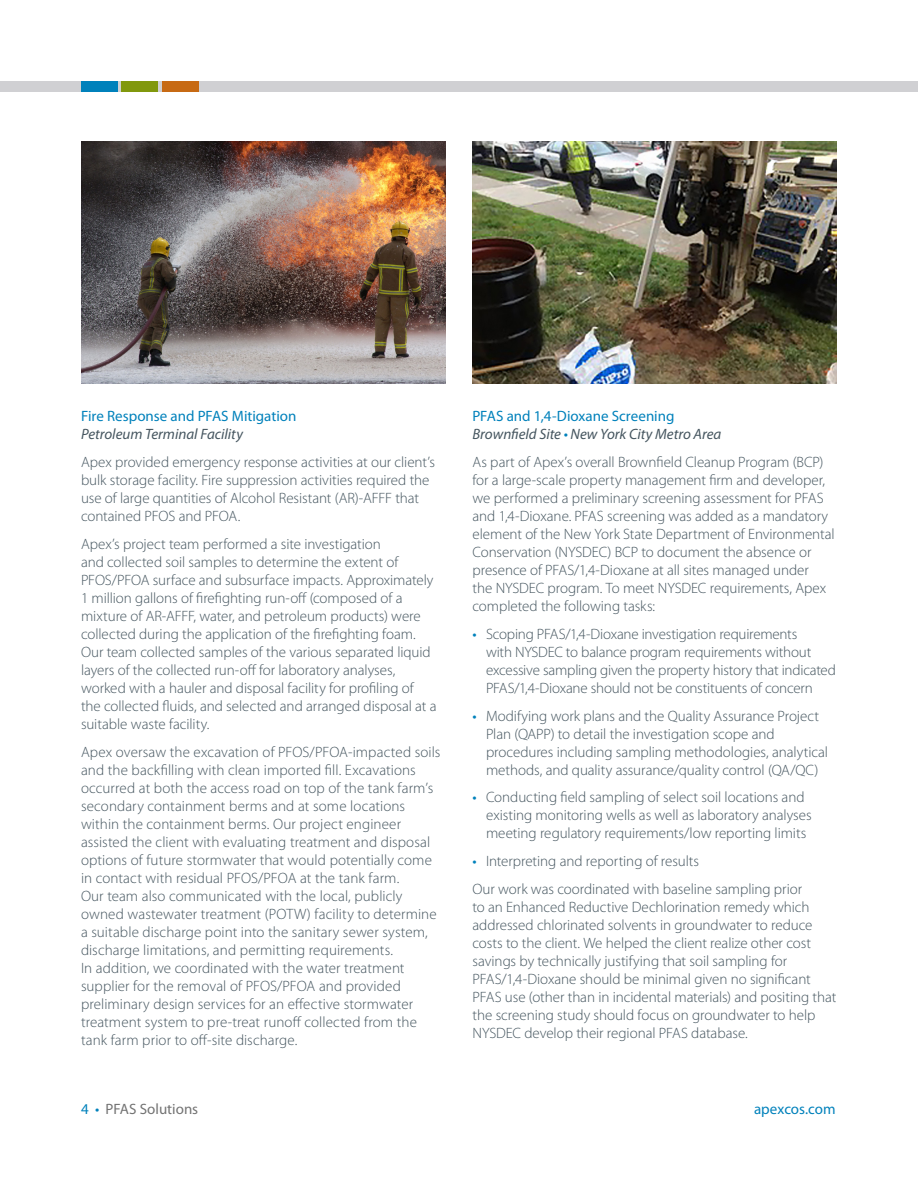
<style>
.page{position:relative;width:918px;height:1188px;background:#fff}
.page>*{position:absolute;margin:0;border:0;box-sizing:border-box;transform-origin:0 0}
.Body_Text{font:300 15px/18px "Myriad Pro";color:#45555f}
.Head_3{font:15px "Myriad Pro";color:#0081bb}
.Head_4{font:italic 15px "Myriad Pro";letter-spacing:-.005em;color:#45555f}
.t1{font:15px "Myriad Pro";color:#737373}
.s1{color:#0081bb}
.s2{font-weight:400;color:#0081bb}
</style>
<div class="page">
<div style="left:0;top:81px;width:918px;height:11px;background:#d0d0d3"></div>
<div style="left:81px;top:81px;width:36px;height:11px;background:#0081bb"></div>
<div style="left:122px;top:81px;width:36px;height:11px;background:#81980d"></div>
<div style="left:163px;top:81px;width:36px;height:11px;background:#c76a14"></div>
<img style="left:472px;top:141px;width:365px;height:243px">
<img style="left:81px;top:141px;width:365px;height:242px">
<p class="Head_3" style="left:81px;top:407px;width:217px">Fire Response and PFAS Mitigation</p>
<p class="Head_4" style="left:81px;top:425px;width:164px">Petroleum Terminal Facility</p>
<p class="Body_Text" style="left:81px;top:453px;width:356px">Apex provided emergency response activities at our client’s bulk storage facility. Fire suppression activities required the use of large quantities of Alcohol Resistant (AR)-AFFF that contained PFOS and PFOA.</p>
<p class="Body_Text" style="left:81px;top:535px;width:357px">Apex’s project team performed a site investigation<br>and collected soil samples to determine the extent of PFOS/PFOA surface and subsurface impacts. Approximately 1 million gallons of firefighting run-off (composed of a mixture of AR-AFFF, water, and petroleum products) were collected during the application of the firefighting foam.<br>Our team collected samples of the various separated liquid layers of the collected run-off for laboratory analyses, worked with a hauler and disposal facility for profiling of the collected fluids, and selected and arranged disposal at a suitable waste facility.</p>
<p class="Body_Text" style="left:81px;top:742px;width:361px">Apex oversaw the excavation of PFOS/PFOA-impacted soils and the backfilling with clean imported fill. Excavations occurred at both the access road on top of the tank farm’s secondary containment berms and at some locations within the containment berms. Our project engineer assisted the client with evaluating treatment and disposal options of future stormwater that would potentially come in contact with residual PFOS/PFOA at the tank farm.<br>Our team also communicated with the local, publicly owned wastewater treatment (POTW) facility to determine a suitable discharge point into the sanitary sewer system, discharge limitations, and permitting requirements.<br>In addition, we coordinated with the water treatment supplier for the removal of PFOS/PFOA and provided preliminary design services for an effective stormwater treatment system to pre-treat runoff collected from the tank farm prior to off-site discharge.</p>
<p class="Head_3" style="left:472px;top:407px;width:203px">PFAS and 1,4-Dioxane Screening</p>
<p class="Head_4" style="left:472px;top:425px;width:250px">Brownfield Site <span class="s1">•</span> New York City Metro Area</p>
<p class="Body_Text" style="left:472px;top:453px;width:364px">As part of Apex’s overall Brownfield Cleanup Program (BCP) for a large-scale property management firm and developer, we performed a preliminary screening assessment for PFAS and 1,4-Dioxane. PFAS screening was added as a mandatory element of the New York State Department of Environmental Conservation (NYSDEC) BCP to document the absence or presence of PFAS/1,4-Dioxane at all sites managed under<br>the NYSDEC program. To meet NYSDEC requirements, Apex completed the following tasks:</p>
<p class="Body_Text" style="left:486px;top:625px;width:352px;text-indent:-14px"><span class="s2">•</span> Scoping PFAS/1,4-Dioxane investigation requirements<br>with NYSDEC to balance program requirements without excessive sampling given the property history that indicated PFAS/1,4-Dioxane should not be constituents of concern</p>
<p class="Body_Text" style="left:486px;top:706px;width:344px;text-indent:-14px"><span class="s2">•</span> Modifying work plans and the Quality Assurance Project Plan (QAPP) to detail the investigation scope and procedures including sampling methodologies, analytical methods, and quality assurance/quality control (QA/QC)</p>
<p class="Body_Text" style="left:486px;top:788px;width:327px;text-indent:-14px"><span class="s2">•</span> Conducting field sampling of select soil locations and existing monitoring wells as well as laboratory analyses meeting regulatory requirements/low reporting limits</p>
<p class="Body_Text" style="left:472px;top:852px;width:228px"><span class="s2">•</span> Interpreting and reporting of results</p>
<p class="Body_Text" style="left:472px;top:880px;width:365px">Our work was coordinated with baseline sampling prior<br>to an Enhanced Reductive Dechlorination remedy which addressed chlorinated solvents in groundwater to reduce costs to the client. We helped the client realize other cost savings by technically justifying that soil sampling for PFAS/1,4-Dioxane should be minimal given no significant PFAS use (other than in incidental materials) and positing that the screening study should focus on groundwater to help NYSDEC develop their regional PFAS database.</p>
<p class="t1" style="left:81px;top:1099px;width:119px"><span class="s1">4 •</span> PFAS Solutions</p>
<p class="Head_3" style="left:754px;top:1099px;width:83px">apexcos.com</p>
</div>
